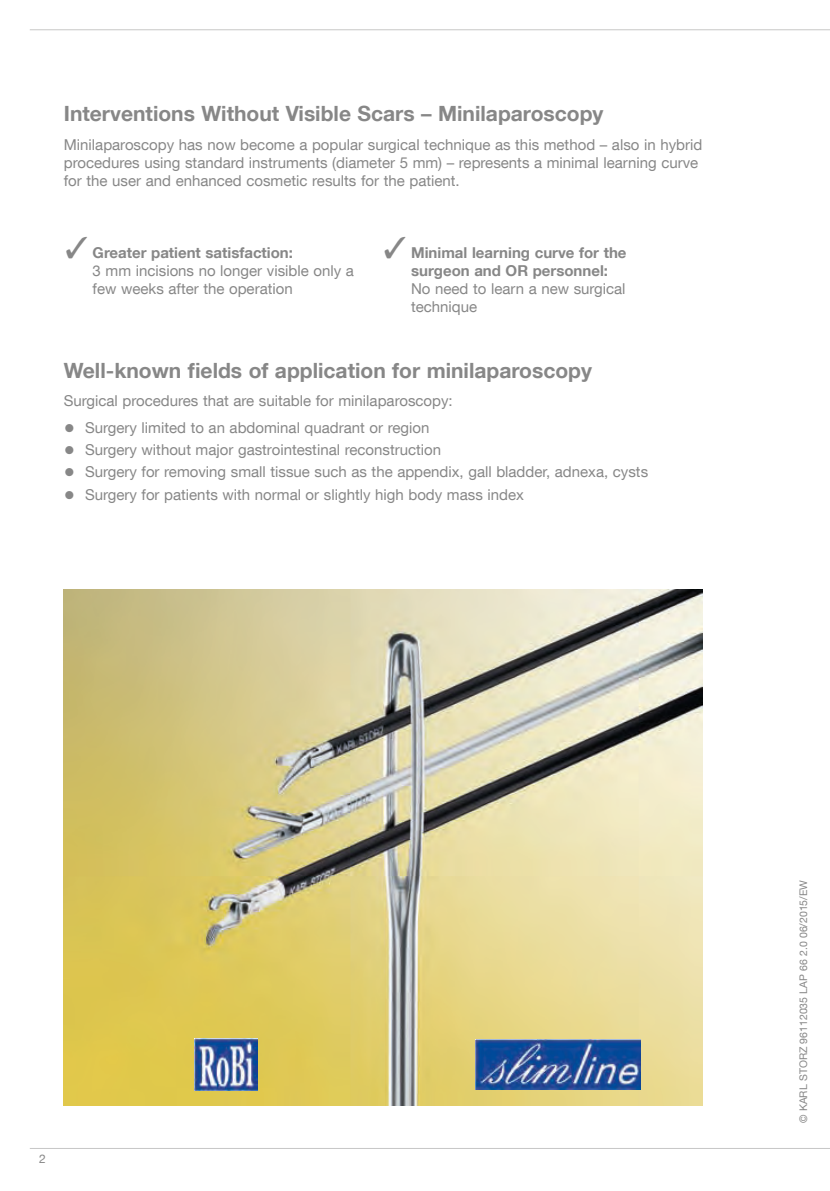
<style>
.page{position:relative;width:830px;height:1191px;background:#fff}
.page>*{position:absolute;margin:0;border:0;box-sizing:border-box;transform-origin:0 0}
.t1{font:700 21px "KS Helvetica Neue";color:#878787}
.t2{font:15px/18px "KS Helvetica Neue";color:#878787}
.t3{font:700 15px/18px "KS Helvetica Neue";color:#878787;text-align:center}
.t4{font:12px "KS Helvetica Neue";color:#878787}
.t5{font:10.5px "KS Helvetica Neue";color:#878787}
.s1{font-weight:700}
.s2{font-size:22.5px}
</style>
<div class="page">
<hr style="left:30px;top:29px;width:799px;height:1px;background:#c7c7c6">
<hr style="left:30px;top:1148px;width:799px;height:1px;background:#c7c7c6">
<img style="left:64px;top:589px;width:638px;height:517px">
<img style="left:475px;top:1039px;width:164px;height:50px">
<img style="left:194px;top:1039px;width:63px;height:51px">
<h1 class="t1" style="left:64px;top:101px;width:541px">Interventions Without Visible Scars – Minilaparoscopy</h1>
<p class="t2" style="left:64px;top:135px;width:639px">Minilaparoscopy has now become a popular surgical technique as this method – also in hybrid procedures using standard instruments (diameter 5 mm) – represents a minimal learning curve for the user and enhanced cosmetic results for the patient.</p>
<p class="t2" style="left:93px;top:243px;width:263px;text-indent:-27px">✓ <span class="s1">Greater patient satisfaction:<br></span>3 mm incisions no longer visible only a few weeks after the operation</p>
<p class="t3" style="left:383px;top:243px;width:244px">✓ Minimal learning curve for the surgeon and OR personnel:</p>
<p class="t2" style="left:411px;top:279px;width:216px">No need to learn a new surgical technique</p>
<h1 class="t1" style="left:64px;top:357px;width:529px">Well-known fields of application for minilaparoscopy</h1>
<p class="t2" style="left:64px;top:391px;width:390px">Surgical procedures that are suitable for minilaparoscopy:</p>
<p class="t2" style="left:64px;top:418px;width:367px"><span class="s2">•</span> Surgery limited to an abdominal quadrant or region</p>
<p class="t2" style="left:64px;top:440px;width:378px"><span class="s2">•</span> Surgery without major gastrointestinal reconstruction</p>
<p class="t2" style="left:64px;top:462px;width:585px"><span class="s2">•</span> Surgery for removing small tissue such as the appendix, gall bladder, adnexa, cysts</p>
<p class="t2" style="left:64px;top:485px;width:461px"><span class="s2">•</span> Surgery for patients with normal or slightly high body mass index</p>
<p class="t4" style="left:39px;top:1151px;width:8px">2</p>
<p class="t5" style="left:796px;top:1123px;width:244px;rotate:-90deg">© KARL STORZ 96112035 LAP 66 2.0 06/2015/EW</p>
</div>
